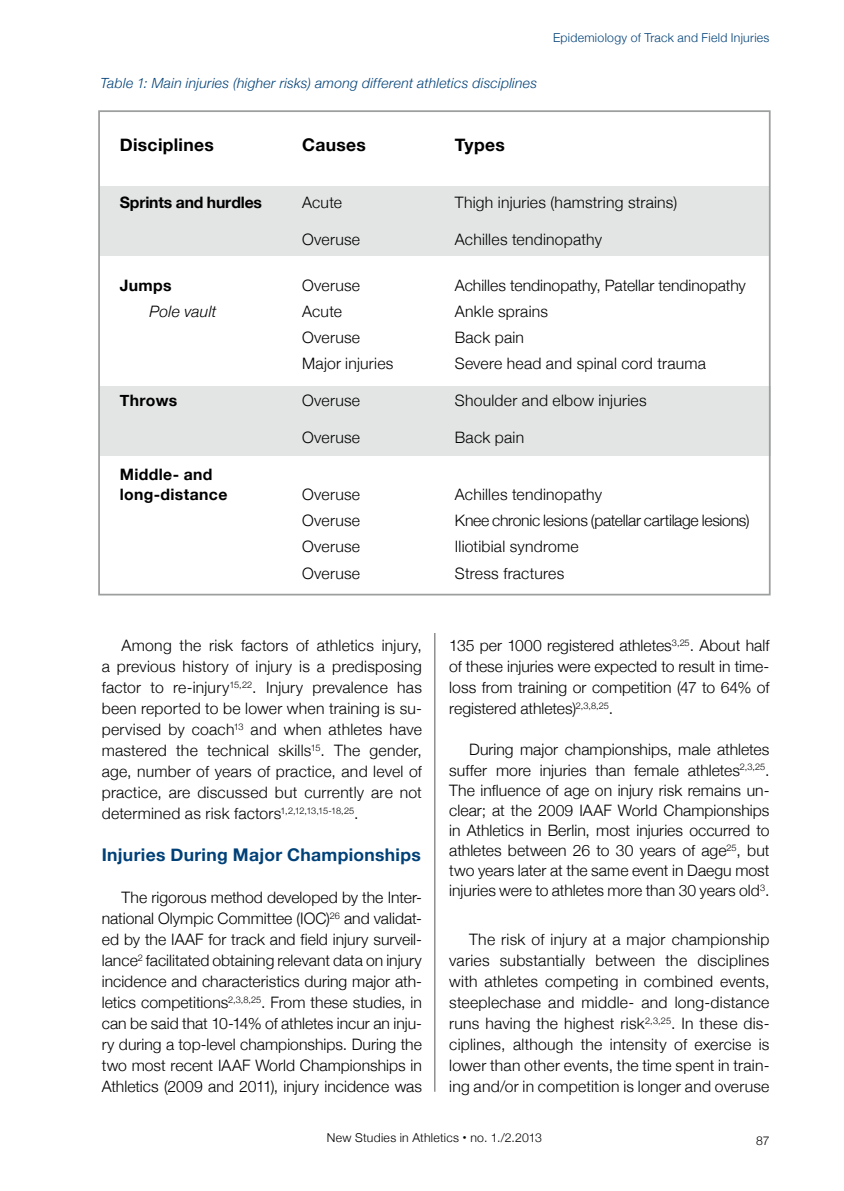
<style>
.page{position:relative;width:844px;height:1191px;background:#fff}
.page>*{position:absolute;margin:0;border:0;box-sizing:border-box;transform-origin:0 0}
.t1{font:700 17.5px "Helvetica Neue";letter-spacing:.02em;color:#004178}
.t2{font:700 17.5px "Helvetica Neue";letter-spacing:.02em;color:#000}
.t3{font:300 15.75px/21px "Helvetica Neue";letter-spacing:.01em;color:#000;text-align:justify}
.t4{font:300 15.75px "Helvetica Neue";letter-spacing:-.02em;color:#000}
.t5{font:700 15.75px/20.1px "Helvetica Neue";letter-spacing:.02em;color:#000}
.t6{font:700 15.75px "Helvetica Neue";letter-spacing:-.01em;color:#000}
.t7{font:italic 300 15.75px "Helvetica Neue";letter-spacing:.015em;color:#000}
.t8{font:italic 300 14px "Helvetica Neue";letter-spacing:.02em;color:#004178}
.t9{font:300 12.25px "Helvetica Neue";letter-spacing:.02em;color:#000}
.t10{font:300 12.25px "Helvetica Neue";letter-spacing:.025em;color:#004178}
.s1{font-weight:700;font-size:15.75px}
</style>
<div class="page">
<hr style="left:434px;top:74px;width:1px;height:1017px;background:#58585a">
<div style="left:408px;top:74px;width:41px;height:559px;background:#fff"></div>
<div style="left:100px;top:386px;width:670px;height:69px;background:#e3e4e4"></div>
<div style="left:100px;top:186px;width:669px;height:69px;background:#e3e4e4"></div>
<div style="left:98px;top:110px;width:672px;height:485px;border:2px solid #9c9e9f"></div>
<p class="t8" style="left:100px;top:74px;width:438px">Table 1: Main injuries (higher risks) among different athletics disciplines</p>
<p class="t10" style="left:553px;top:30px;width:218px">Epidemiology of Track and Field Injuries</p>
<p class="t2" style="left:120px;top:134px;width:96px">Disciplines</p>
<p class="t2" style="left:302px;top:134px;width:65px">Causes</p>
<p class="t2" style="left:455px;top:134px;width:51px">Types</p>
<p class="t6" style="left:120px;top:193px;width:144px">Sprints and hurdles</p>
<p class="t3" style="left:302px;top:192px;width:41px">Acute</p>
<p class="t3" style="left:455px;top:192px;width:224px">Thigh injuries (hamstring strains)</p>
<p class="t3" style="left:302px;top:228px;width:59px">Overuse</p>
<p class="t3" style="left:455px;top:228px;width:148px">Achilles tendinopathy</p>
<p class="t5" style="left:120px;top:275px;width:53px">Jumps</p>
<p class="t3" style="left:302px;top:275px;width:59px">Overuse</p>
<p class="t3" style="left:455px;top:275px;width:292px">Achilles tendinopathy, Patellar tendinopathy</p>
<p class="t7" style="left:149px;top:301px;width:68px">Pole vault</p>
<p class="t3" style="left:302px;top:300px;width:41px">Acute</p>
<p class="t3" style="left:455px;top:300px;width:95px">Ankle sprains</p>
<p class="t3" style="left:302px;top:326px;width:59px">Overuse</p>
<p class="t3" style="left:455px;top:326px;width:71px">Back pain</p>
<p class="t3" style="left:302px;top:353px;width:93px">Major injuries</p>
<p class="t3" style="left:455px;top:353px;width:252px">Severe head and spinal cord trauma</p>
<p class="t5" style="left:120px;top:390px;width:59px">Throws</p>
<p class="t3" style="left:302px;top:389px;width:59px">Overuse</p>
<p class="t3" style="left:455px;top:389px;width:193px">Shoulder and elbow injuries</p>
<p class="t3" style="left:302px;top:426px;width:59px">Overuse</p>
<p class="t3" style="left:455px;top:426px;width:71px">Back pain</p>
<p class="t5" style="left:120px;top:463px;width:109px">Middle- and long-distance</p>
<p class="t3" style="left:302px;top:483px;width:59px">Overuse</p>
<p class="t3" style="left:455px;top:483px;width:148px">Achilles tendinopathy</p>
<p class="t3" style="left:302px;top:509px;width:59px">Overuse</p>
<p class="t4" style="left:455px;top:511px;width:296px">Knee chronic lesions (patellar cartilage lesions)</p>
<p class="t3" style="left:302px;top:536px;width:59px">Overuse</p>
<p class="t3" style="left:455px;top:536px;width:125px">Iliotibial syndrome</p>
<p class="t3" style="left:302px;top:562px;width:59px">Overuse</p>
<p class="t3" style="left:455px;top:562px;width:111px">Stress fractures</p>
<p class="t3" style="left:102px;top:635px;width:321px;text-indent:20px">Among the risk factors of athletics injury, a previous history of injury is a predisposing factor to re-injury<sup>15,22</sup>. Injury prevalence has been reported to be lower when training is su&shy;pervised by coach<sup>13</sup> and when athletes have mastered the technical skills<sup>15</sup>. The gender, age, number of years of practice, and level of practice, are discussed but currently are not determined as risk factors<sup>1,2,12,13,15-18,25</sup>.</p>
<p class="t1" style="left:102px;top:844px;width:320px">Injuries During Major Championships</p>
<p class="t3" style="left:102px;top:887px;width:321px;text-indent:20px">The rigorous method developed by the Inter&shy;national Olympic Committee (IOC)<sup>26</sup> and validat&shy;ed by the IAAF for track and field injury surveil&shy;lance<sup>2</sup> facilitated obtaining relevant data on injury incidence and characteristics during major ath&shy;letics competitions<sup>2,3,8,25</sup>. From these studies, in can be said that 10-14% of athletes incur an inju&shy;ry during a top-level championships. During the two most recent IAAF World Championships in Athletics (2009 and 2011), injury incidence was</p>
<p class="t3" style="left:449px;top:635px;width:321px">135 per 1000 registered athletes<sup>3,25</sup>. About half of these injuries were expected to result in time&shy;loss from training or competition (47 to 64% of registered athletes)<sup>2,3,8,25</sup>.</p>
<p class="t3" style="left:449px;top:739px;width:321px;line-height:20.1px;text-indent:20px">During major championships, male athletes suffer more injuries than female athletes<sup>2,3,25</sup>.<br>The influence of age on injury risk remains un&shy;clear; at the 2009 IAAF World Championships in Athletics in Berlin, most injuries occurred to athletes between 26 to 30 years of age<sup>25</sup>, but two years later at the same event in Daegu most injuries were to athletes more than 30 years old<sup>3</sup>.</p>
<p class="t3" style="left:449px;top:929px;width:321px;text-indent:20px">The risk of injury at a major championship varies substantially between the disciplines with athletes competing in combined events, steeplechase and middle- and long-distance runs having the highest risk<sup>2,3,25</sup>. In these dis&shy;ciplines, although the intensity of exercise is lower than other events, the time spent in train&shy;ing and/or in competition is longer and overuse</p>
<p class="t9" style="left:327px;top:1130px;width:216px">New Studies in Athletics <span class="s1">·</span> no. 1./2.2013</p>
<p class="t9" style="left:755px;top:1133px;width:15px">87</p>
</div>
